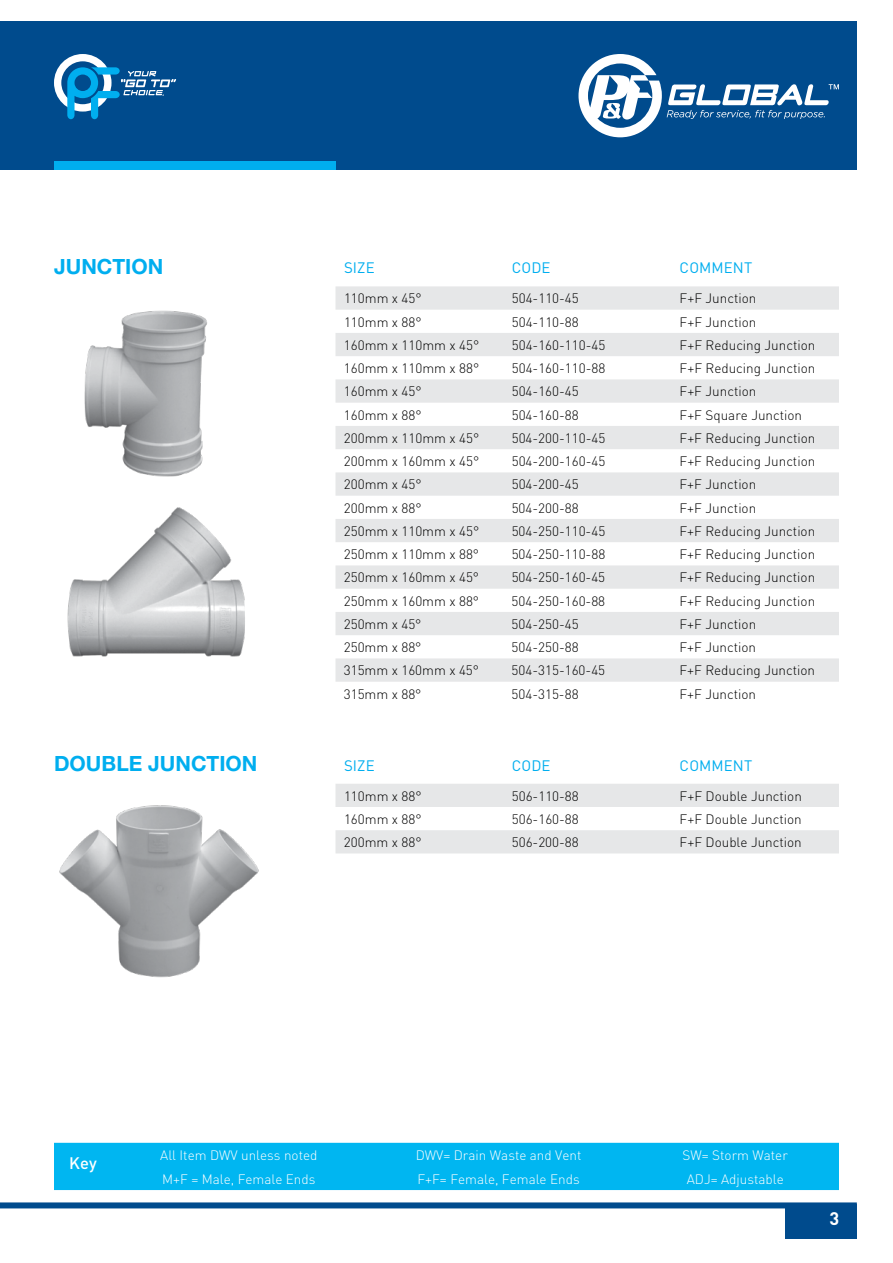
<style>
.page{position:relative;width:893px;height:1263px;background:#fff}
.page>*{position:absolute;margin:0;border:0;box-sizing:border-box;transform-origin:0 0}
.t1{font:700 21px "Helvetica Neue LT Pro";color:#00aeef}
.t2{font:700 18px "DIN";color:#fff}
.t3{font:500 16.5px "DIN";color:#fff}
.t4{font:15px "DIN";letter-spacing:.005em;color:#00aeef}
.t5{font:300 13.5px "DIN";color:#000}
.t6{font:300 13.5px "DIN";color:#fff}
</style>
<div class="page">
<div style="left:785px;top:1204px;width:72px;height:34px;background:#004b8d"></div>
<div style="left:54px;top:1143px;width:785px;height:47px;background:#00b6f1"></div>
<div style="left:0;top:1202px;width:857px;height:6px;background:#004b8d"></div>
<div style="left:0;top:21px;width:857px;height:149px;background:#004b8d"></div>
<div style="left:54px;top:162px;width:281px;height:8px;background:#00aeef"></div>
<svg style="left:578px;top:54px;width:261px;height:83px"></svg>
<svg style="left:54px;top:54px;width:122px;height:65px"></svg>
<img style="left:84px;top:310px;width:123px;height:167px">
<img style="left:67px;top:507px;width:178px;height:150px">
<img style="left:59px;top:805px;width:200px;height:173px">
<svg style="left:335px;top:286px;width:504px;height:396px;fill:#e6e7e8"></svg>
<svg style="left:335px;top:784px;width:504px;height:69px"></svg>
<h1 class="t1" style="left:54px;top:253px;width:111px">JUNCTION</h1>
<p class="t4" style="left:344px;top:259px;width:32px">SIZE</p>
<p class="t4" style="left:512px;top:259px;width:40px">CODE</p>
<p class="t4" style="left:680px;top:259px;width:74px">COMMENT</p>
<p class="t5" style="left:344px;top:290px;width:79px">110mm x 45°</p>
<p class="t5" style="left:512px;top:290px;width:69px">504-110-45</p>
<p class="t5" style="left:680px;top:290px;width:78px">F+F Junction</p>
<p class="t5" style="left:344px;top:314px;width:79px">110mm x 88°</p>
<p class="t5" style="left:512px;top:314px;width:69px">504-110-88</p>
<p class="t5" style="left:680px;top:314px;width:78px">F+F Junction</p>
<p class="t5" style="left:344px;top:337px;width:137px">160mm x 110mm x 45°</p>
<p class="t5" style="left:512px;top:337px;width:95px">504-160-110-45</p>
<p class="t5" style="left:680px;top:337px;width:137px">F+F Reducing Junction</p>
<p class="t5" style="left:344px;top:360px;width:137px">160mm x 110mm x 88°</p>
<p class="t5" style="left:512px;top:360px;width:95px">504-160-110-88</p>
<p class="t5" style="left:680px;top:360px;width:137px">F+F Reducing Junction</p>
<p class="t5" style="left:344px;top:383px;width:79px">160mm x 45°</p>
<p class="t5" style="left:512px;top:383px;width:69px">504-160-45</p>
<p class="t5" style="left:680px;top:383px;width:78px">F+F Junction</p>
<p class="t5" style="left:344px;top:407px;width:79px">160mm x 88°</p>
<p class="t5" style="left:512px;top:407px;width:69px">504-160-88</p>
<p class="t5" style="left:680px;top:407px;width:124px">F+F Square Junction</p>
<p class="t5" style="left:344px;top:430px;width:137px">200mm x 110mm x 45°</p>
<p class="t5" style="left:512px;top:430px;width:95px">504-200-110-45</p>
<p class="t5" style="left:680px;top:430px;width:137px">F+F Reducing Junction</p>
<p class="t5" style="left:344px;top:453px;width:137px">200mm x 160mm x 45°</p>
<p class="t5" style="left:512px;top:453px;width:95px">504-200-160-45</p>
<p class="t5" style="left:680px;top:453px;width:137px">F+F Reducing Junction</p>
<p class="t5" style="left:344px;top:476px;width:79px">200mm x 45°</p>
<p class="t5" style="left:512px;top:476px;width:69px">504-200-45</p>
<p class="t5" style="left:679px;top:476px;width:78px">F+F Junction</p>
<p class="t5" style="left:344px;top:499px;width:79px">200mm x 88°</p>
<p class="t5" style="left:512px;top:499px;width:69px">504-200-88</p>
<p class="t5" style="left:679px;top:499px;width:78px">F+F Junction</p>
<p class="t5" style="left:344px;top:523px;width:137px">250mm x 110mm x 45°</p>
<p class="t5" style="left:512px;top:523px;width:95px">504-250-110-45</p>
<p class="t5" style="left:679px;top:523px;width:137px">F+F Reducing Junction</p>
<p class="t5" style="left:344px;top:546px;width:137px">250mm x 110mm x 88°</p>
<p class="t5" style="left:512px;top:546px;width:95px">504-250-110-88</p>
<p class="t5" style="left:679px;top:546px;width:137px">F+F Reducing Junction</p>
<p class="t5" style="left:344px;top:569px;width:137px">250mm x 160mm x 45°</p>
<p class="t5" style="left:512px;top:569px;width:95px">504-250-160-45</p>
<p class="t5" style="left:679px;top:569px;width:137px">F+F Reducing Junction</p>
<p class="t5" style="left:344px;top:592px;width:137px">250mm x 160mm x 88°</p>
<p class="t5" style="left:512px;top:592px;width:95px">504-250-160-88</p>
<p class="t5" style="left:679px;top:592px;width:137px">F+F Reducing Junction</p>
<p class="t5" style="left:344px;top:616px;width:79px">250mm x 45°</p>
<p class="t5" style="left:512px;top:616px;width:69px">504-250-45</p>
<p class="t5" style="left:679px;top:616px;width:78px">F+F Junction</p>
<p class="t5" style="left:344px;top:639px;width:79px">250mm x 88°</p>
<p class="t5" style="left:512px;top:639px;width:69px">504-250-88</p>
<p class="t5" style="left:679px;top:639px;width:78px">F+F Junction</p>
<p class="t5" style="left:344px;top:662px;width:137px">315mm x 160mm x 45°</p>
<p class="t5" style="left:512px;top:662px;width:95px">504-315-160-45</p>
<p class="t5" style="left:679px;top:662px;width:137px">F+F Reducing Junction</p>
<p class="t5" style="left:344px;top:685px;width:79px">315mm x 88°</p>
<p class="t5" style="left:512px;top:685px;width:69px">504-315-88</p>
<p class="t5" style="left:679px;top:685px;width:78px">F+F Junction</p>
<h1 class="t1" style="left:54px;top:750px;width:205px">DOUBLE JUNCTION</h1>
<p class="t4" style="left:344px;top:756px;width:32px">SIZE</p>
<p class="t4" style="left:512px;top:756px;width:40px">CODE</p>
<p class="t4" style="left:680px;top:756px;width:74px">COMMENT</p>
<p class="t5" style="left:344px;top:788px;width:79px">110mm x 88°</p>
<p class="t5" style="left:512px;top:788px;width:69px">506-110-88</p>
<p class="t5" style="left:680px;top:788px;width:124px">F+F Double Junction</p>
<p class="t5" style="left:344px;top:811px;width:79px">160mm x 88°</p>
<p class="t5" style="left:512px;top:811px;width:69px">506-160-88</p>
<p class="t5" style="left:680px;top:811px;width:124px">F+F Double Junction</p>
<p class="t5" style="left:344px;top:834px;width:79px">200mm x 88°</p>
<p class="t5" style="left:512px;top:834px;width:69px">506-200-88</p>
<p class="t5" style="left:680px;top:834px;width:124px">F+F Double Junction</p>
<p class="t3" style="left:69px;top:1153px;width:29px">Key</p>
<p class="t6" style="left:160px;top:1147px;width:159px">All Item DWV unless noted</p>
<p class="t6" style="left:416px;top:1147px;width:167px">DWV= Drain Waste and Vent</p>
<p class="t6" style="left:683px;top:1147px;width:107px">SW= Storm Water</p>
<p class="t6" style="left:162px;top:1170px;width:155px">M+F = Male, Female Ends</p>
<p class="t6" style="left:417px;top:1170px;width:164px">F+F= Female, Female Ends</p>
<p class="t6" style="left:687px;top:1170px;width:99px">ADJ= Adjustable</p>
<h2 class="t2" style="left:829px;top:1207px;width:11px">3</h2>
</div>
